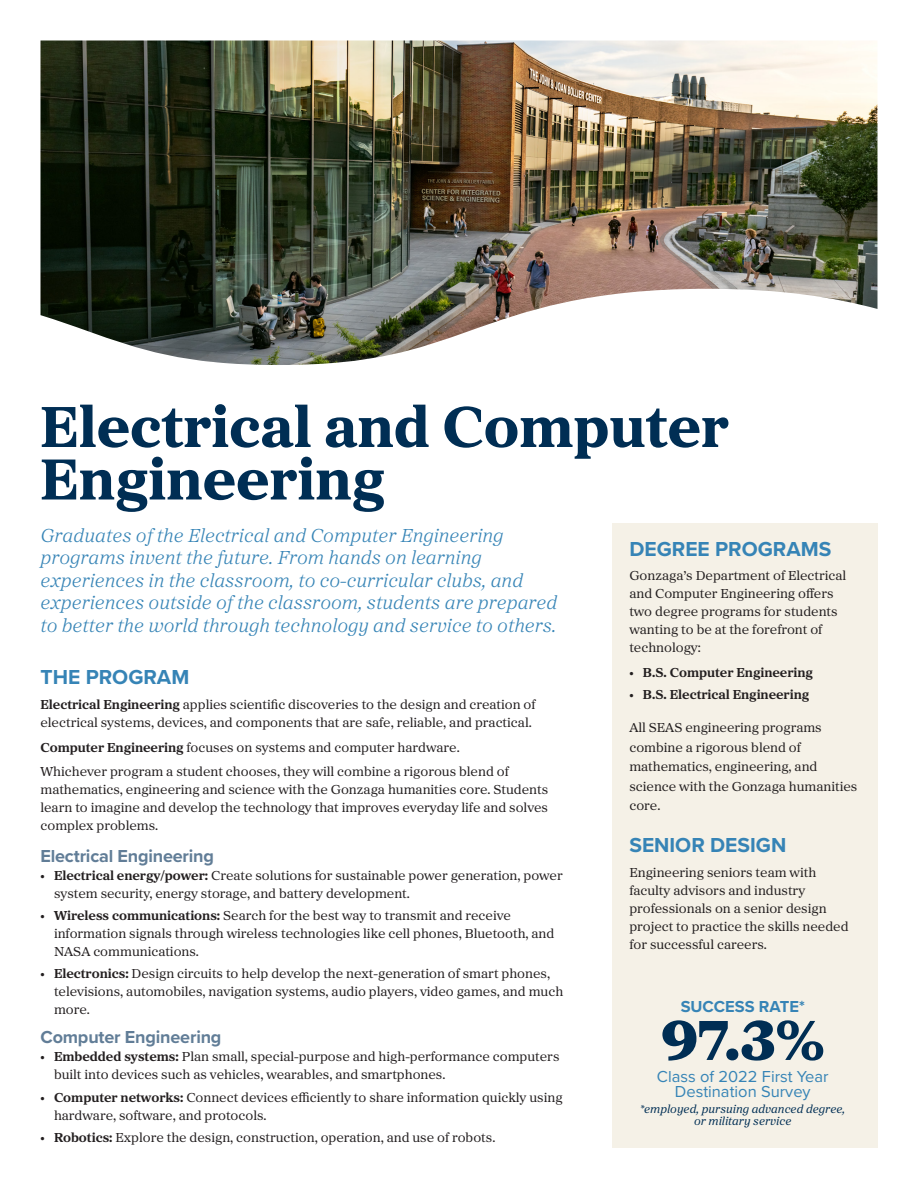
<style>
.page{position:relative;width:918px;height:1188px;background:#fff}
.page>*{position:absolute;margin:0;border:0;box-sizing:border-box;transform-origin:0 0}
.Program_Name{font:60px "Proxima Sera Extrabld";color:#002e54}
.STATS_numbers{font:900 58.5px "Proxima Sera";color:#002e54}
.Subhead{font:700 21px "Proxima Nova";color:#3684b6}
.Intro_program{font:italic 300 19.5px/22.5px "Proxima Sera";color:#3684b6}
.Subhead_2{font:700 18px "Proxima Nova";letter-spacing:-.01em;color:#617d97}
.Stats_info{font:16.5px "Proxima Nova";color:#3684b6}
.Stats_header{font:700 16.5px "Proxima Nova";color:#3684b6}
.Body_text_2023{font:13.5px/18px "Proxima Sera";color:#231f20}
.t1{font:700 13.5px "Proxima Sera";color:#231f20}
.Stats_italic{font:italic 12px/12px "Proxima Sera";color:#002e54;text-align:center}
.s1{font-weight:700}
</style>
<div class="page">
<img style="left:40px;top:40px;width:838px;height:325px">
<div style="left:612px;top:523px;width:266px;height:625px;background:#f5f1e7"></div>
<p class="Program_Name" style="left:40px;top:378px;width:690px">Electrical and Computer</p>
<p class="Program_Name" style="left:40px;top:431px;width:346px">Engineering</p>
<p class="Intro_program" style="left:40px;top:523px;width:518px">Graduates of the Electrical and Computer Engineering programs invent the future. From hands on learning experiences in the classroom, to co-curricular clubs, and experiences outside of the classroom, students are prepared to better the world through technology and service to others.</p>
<p class="Subhead" style="left:40px;top:661px;width:150px">THE PROGRAM</p>
<p class="Body_text_2023" style="left:40px;top:695px;width:497px"><span class="s1">Electrical Engineering</span> applies scientific discoveries to the design and creation of electrical systems, devices, and components that are safe, reliable, and practical.</p>
<p class="Body_text_2023" style="left:40px;top:737px;width:421px"><span class="s1">Computer Engineering</span> focuses on systems and computer hardware.</p>
<p class="Body_text_2023" style="left:40px;top:762px;width:509px">Whichever program a student chooses, they will combine a rigorous blend of mathematics, engineering and science with the Gonzaga humanities core. Students learn to imagine and develop the technology that improves everyday life and solves complex problems.</p>
<p class="Subhead_2" style="left:40px;top:842px;width:175px">Electrical Engineering</p>
<p class="Body_text_2023" style="left:54px;top:866px;width:510px;text-indent:-14px"><span class="s1">• Electrical energy/power:</span> Create solutions for sustainable power generation, power system security, energy storage, and battery development.</p>
<p class="Body_text_2023" style="left:54px;top:906px;width:502px;text-indent:-14px"><span class="s1">• Wireless communications:</span> Search for the best way to transmit and receive information signals through wireless technologies like cell phones, Bluetooth, and<br>NASA communications.</p>
<p class="Body_text_2023" style="left:54px;top:964px;width:511px;text-indent:-14px"><span class="s1">• Electronics:</span> Design circuits to help develop the next-generation of smart phones, televisions, automobiles, navigation systems, audio players, video games, and much more.</p>
<p class="Subhead_2" style="left:40px;top:1024px;width:183px">Computer Engineering</p>
<p class="Body_text_2023" style="left:54px;top:1047px;width:507px;text-indent:-14px"><span class="s1">• Embedded systems:</span> Plan small, special-purpose and high-performance computers built into devices such as vehicles, wearables, and smartphones.</p>
<p class="Body_text_2023" style="left:54px;top:1088px;width:510px;text-indent:-14px"><span class="s1">• Computer networks:</span> Connect devices efficiently to share information quickly using hardware, software, and protocols.</p>
<p class="Body_text_2023" style="left:40px;top:1128px;width:456px"><span class="s1">• Robotics:</span> Explore the design, construction, operation, and use of robots.</p>
<p class="Subhead" style="left:629px;top:533px;width:204px">DEGREE PROGRAMS</p>
<p class="Body_text_2023" style="left:629px;top:566px;width:218px">Gonzaga’s Department of Electrical and Computer Engineering offers two degree programs for students wanting to be at the forefront of technology:</p>
<p class="t1" style="left:629px;top:662px;width:185px">• B.S. Computer Engineering</p>
<p class="t1" style="left:629px;top:684px;width:181px">• B.S. Electrical Engineering</p>
<p class="Body_text_2023" style="left:629px;top:717px;width:230px;line-height:19.5px">All SEAS engineering programs combine a rigorous blend of mathematics, engineering, and science with the Gonzaga humanities core.</p>
<p class="Subhead" style="left:629px;top:829px;width:158px">SENIOR DESIGN</p>
<p class="Body_text_2023" style="left:629px;top:863px;width:221px">Engineering seniors team with faculty advisors and industry professionals on a senior design project to practice the skills needed for successful careers.</p>
<p class="Stats_header" style="left:681px;top:994px;width:126px">SUCCESS RATE*</p>
<p class="STATS_numbers" style="left:661px;top:992px;width:165px">97.3%</p>
<p class="Stats_info" style="left:675px;top:1079px;width:137px">Destination Survey</p>
<p class="Stats_italic" style="left:640px;top:1103px;width:207px">*employed, pursuing advanced degree, or military service</p>
<p class="Stats_info" style="left:657px;top:1064px;width:173px">Class of 2022 First Year</p>
</div>
